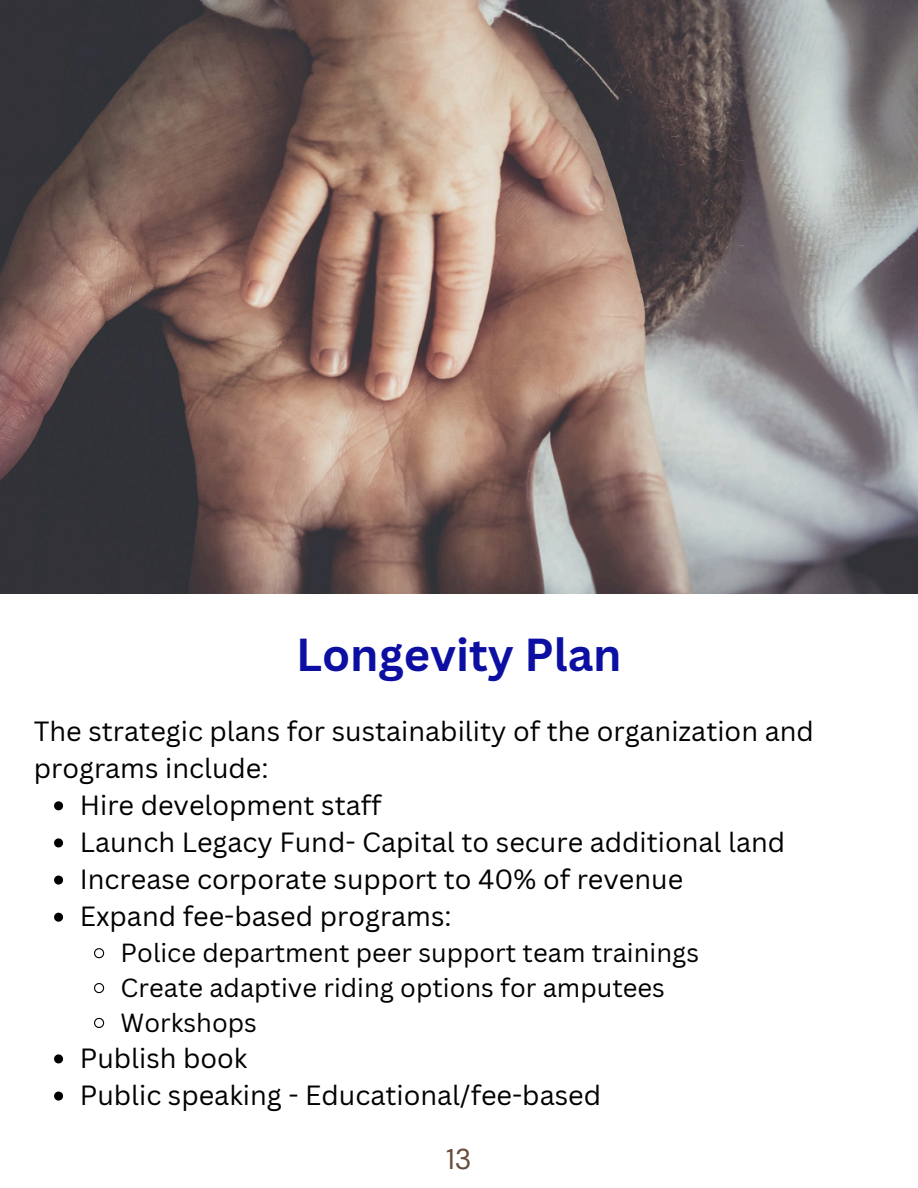
<style>
.page{position:relative;width:918px;height:1188px;background:#fff}
.page>*{position:absolute;margin:0;border:0;box-sizing:border-box;transform-origin:0 0}
.t1{font:700 45px "Canva Sans";color:#0d0fa2}
.t2{font:28.5px "DM Sans";color:#6a4c3c}
.t3{font:27px/37.2px "Canva Sans";color:#000}
.t4{font:25.5px "Canva Sans";color:#000}
</style>
<div class="page">
<img style="left:0;top:0;width:918px;height:594px">
<svg style="left:54px;top:801px;width:9px;height:9px"></svg>
<svg style="left:54px;top:838px;width:9px;height:9px"></svg>
<svg style="left:54px;top:876px;width:9px;height:9px"></svg>
<svg style="left:54px;top:913px;width:9px;height:9px"></svg>
<svg style="left:94px;top:948px;width:11px;height:11px"></svg>
<svg style="left:94px;top:983px;width:11px;height:11px"></svg>
<svg style="left:94px;top:1017px;width:11px;height:11px"></svg>
<svg style="left:54px;top:1054px;width:9px;height:9px"></svg>
<svg style="left:54px;top:1092px;width:9px;height:9px"></svg>
<p class="t1" style="left:296px;top:623px;width:327px">Longevity Plan</p>
<h1 class="t3" style="left:34px;top:711px;width:782px">The strategic plans for sustainability of the organization and programs include:</h1>
<p class="t3" style="left:80px;top:786px;width:303px">Hire development staff</p>
<p class="t3" style="left:80px;top:823px;width:707px">Launch Legacy Fund- Capital to secure additional land</p>
<p class="t3" style="left:80px;top:860px;width:605px">Increase corporate support to 40% of revenue</p>
<p class="t3" style="left:80px;top:897px;width:373px">Expand fee-based programs:</p>
<p class="t4" style="left:121px;top:935px;width:580px">Police department peer support team trainings</p>
<p class="t4" style="left:121px;top:970px;width:546px">Create adaptive riding options for amputees</p>
<p class="t4" style="left:121px;top:1005px;width:138px">Workshops</p>
<p class="t3" style="left:80px;top:1039px;width:169px">Publish book</p>
<p class="t3" style="left:80px;top:1076px;width:523px">Public speaking - Educational/fee-based</p>
<p class="t2" style="left:446px;top:1141px;width:27px">13</p>
</div>
